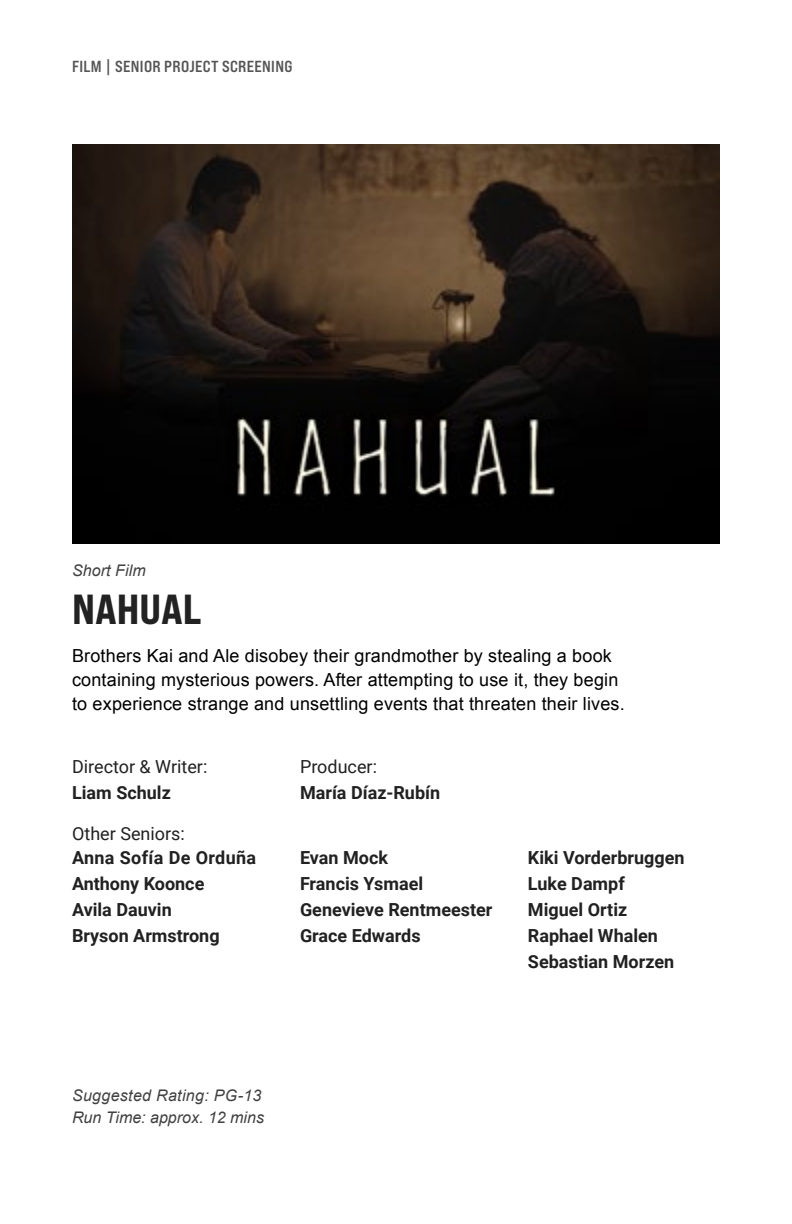
<style>
.page{position:relative;width:792px;height:1224px;background:#fff}
.page>*{position:absolute;margin:0;border:0;box-sizing:border-box;transform-origin:0 0}
.t1{font:42px "Bebas Neue Pro Exp Eb";color:#222}
.t2{font:700 18px/26px "Roboto";color:#212121}
.t3{font:18px/24px "Arial";letter-spacing:.01em;color:#000}
.t4{font:18px "Roboto";color:#212121}
.t5{font:italic 16px/22px "Arial";letter-spacing:.005em;color:#414042}
.t6{font:16px "Bebas Neue Pro Exp Bd";letter-spacing:.02em;color:#555}
</style>
<div class="page">
<img style="left:72px;top:144px;width:648px;height:399px">
<p class="t6" style="left:72px;top:56px;width:222px">FILM | SENIOR PROJECT SCREENING</p>
<p class="t5" style="left:72px;top:559px;width:75px">Short Film</p>
<h1 class="t1" style="left:72px;top:583px;width:131px">NAHUAL</h1>
<p class="t3" style="left:72px;top:644px;width:554px">Brothers Kai and Ale disobey their grandmother by stealing a book containing mysterious powers. After attempting to use it, they begin to experience strange and unsettling events that threaten their lives.</p>
<p class="t4" style="left:72px;top:754px;width:137px">Director &amp; Writer:</p>
<p class="t2" style="left:72px;top:779px;width:100px">Liam Schulz</p>
<p class="t4" style="left:72px;top:821px;width:114px">Other Seniors:</p>
<p class="t4" style="left:300px;top:754px;width:78px">Producer:</p>
<p class="t2" style="left:300px;top:779px;width:142px">María Díaz-Rubín</p>
<p class="t2" style="left:72px;top:844px;width:186px">Anna Sofía De Orduña<br>Anthony Koonce<br>Avila Dauvin<br>Bryson Armstrong</p>
<p class="t2" style="left:300px;top:844px;width:194px">Evan Mock<br>Francis Ysmael<br>Genevieve Rentmeester<br>Grace Edwards</p>
<p class="t2" style="left:528px;top:844px;width:158px">Kiki Vorderbruggen<br>Luke Dampf<br>Miguel Ortiz<br>Raphael Whalen<br>Sebastian Morzen</p>
<p class="t5" style="left:72px;top:1084px;width:193px">Suggested Rating: PG-13<br>Run Time: approx. 12 mins</p>
</div>
